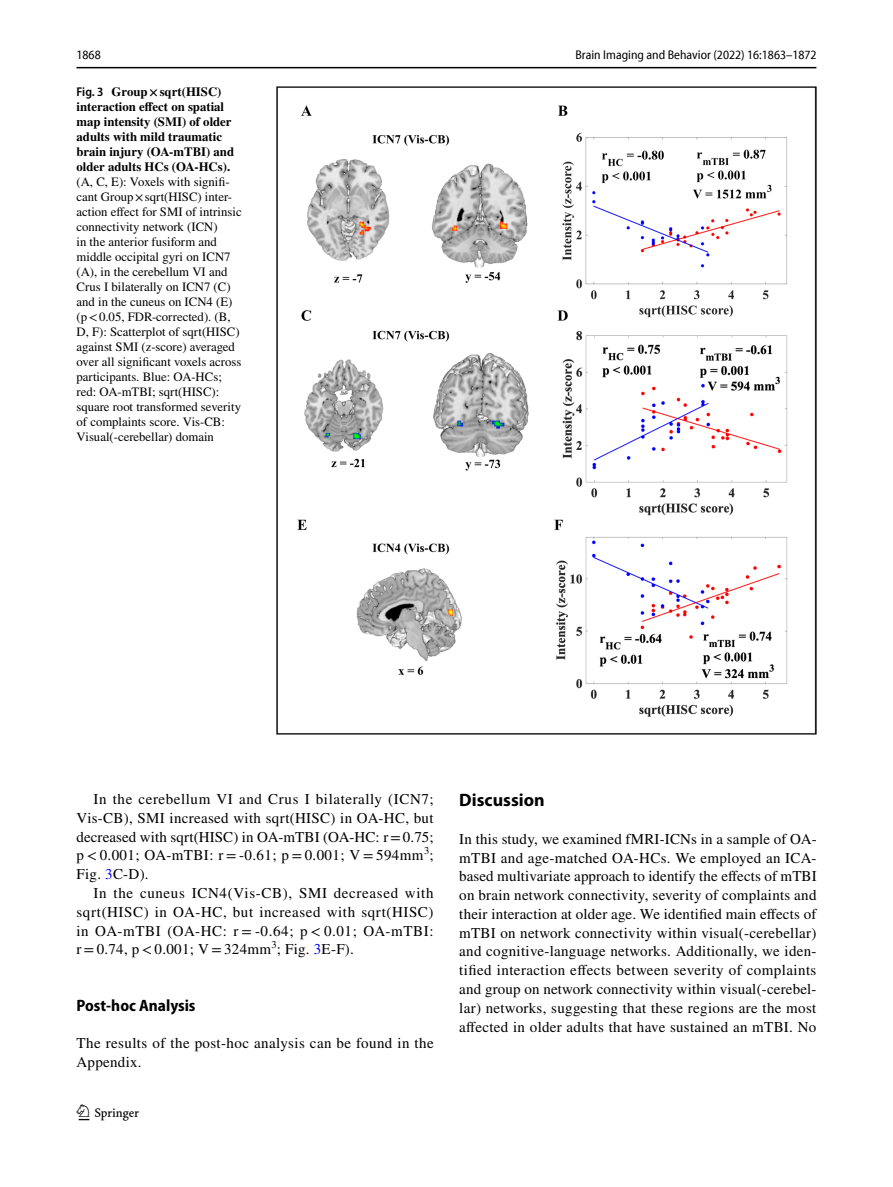
<style>
.page{position:relative;width:893px;height:1187px;background:#fff}
.page>*{position:absolute;margin:0;border:0;box-sizing:border-box;transform-origin:0 0}
.t1{font:22.5px "Springnew Regular 2";color:#000}
.t2{font:700 18px "Myriad Pro";color:#000}
.t3{font:700 semi-condensed 16.5px "Myriad Pro";color:#000}
.t4{font:15px/18.8px "STIX";letter-spacing:.02em;color:#000;text-align:justify}
.t5{font:12.75px/15px "STIX";color:#000}
.t6{font:700 12.75px/15px "STIX";color:#000}
.t7{font:semi-condensed 12.75px "Myriad Pro Unic";color:#000}
.s1{font-family:"Myriad Pro";font-weight:600;font-stretch:semi-condensed}
.s2{color:#00f}
</style>
<div class="page">
<hr style="left:77px;top:67px;width:739px;height:1px;background:#000">
<img style="left:276px;top:87px;width:540px;height:647px">
<p class="t7" style="left:77px;top:50px;width:26px">1868</p>
<p class="t7" style="left:575px;top:50px;width:243px">Brain Imaging and Behavior (2022) 16:1863–1872</p>
<p class="t6" style="left:77px;top:84px;width:159px"><span class="s1">Fig. 3</span> Group×sqrt(HISC) interaction effect on spatial map intensity (SMI) of older adults with mild traumatic brain injury (OA-mTBI) and older adults HCs (OA-HCs).</p>
<p class="t5" style="left:77px;top:175px;width:167px">(A, C, E): Voxels with signifi&shy;cant Group×sqrt(HISC) inter&shy;action effect for SMI of intrinsic connectivity network (ICN)<br>in the anterior fusiform and middle occipital gyri on ICN7 (A), in the cerebellum VI and<br>Crus I bilaterally on ICN7 (C) and in the cuneus on ICN4 (E) (p&lt;0.05, FDR-corrected). (B,<br>D, F): Scatterplot of sqrt(HISC) against SMI (z-score) averaged over all significant voxels across participants. Blue: OA-HCs; red: OA-mTBI; sqrt(HISC): square root transformed severity of complaints score. Vis-CB:<br>Visual(-cerebellar) domain</p>
<p class="t4" style="left:77px;top:790px;width:359px;text-indent:17px">In the cerebellum VI and Crus I bilaterally (ICN7; Vis-CB), SMI increased with sqrt(HISC) in OA-HC, but decreased with sqrt(HISC) in OA-mTBI (OA-HC: r=0.75; p &lt; 0.001; OA-mTBI: r = -0.61; p = 0.001; V = -594mm<sup>3</sup>; Fig. <span class="s2">3</span>C-D).</p>
<p class="t4" style="left:77px;top:884px;width:359px;text-indent:17px">In the cuneus ICN4(Vis-CB), SMI decreased with sqrt(HISC) in OA-HC, but increased with sqrt(HISC) in OA-mTBI (OA-HC: r = -0.64; p &lt; 0.01; OA-mTBI: r=0.74, p&lt;0.001; V = -324mm<sup>3</sup>; Fig. <span class="s2">3</span>E-F).</p>
<p class="t3" style="left:77px;top:995px;width:121px">Post‑hoc Analysis</p>
<p class="t4" style="left:77px;top:1034px;width:359px">The results of the post-hoc analysis can be found in the<br>Appendix.</p>
<h1 class="t1" style="left:79px;top:1104px;width:62px">1 3</h1>
<p class="t2" style="left:459px;top:788px;width:87px">Discussion</p>
<p class="t4" style="left:459px;top:830px;width:359px">In this study, we examined fMRI-ICNs in a sample of OA&shy;mTBI and age-matched OA-HCs. We employed an ICA&shy;based multivariate approach to identify the effects of mTBI on brain network connectivity, severity of complaints and their interaction at older age. We identified main effects of mTBI on network connectivity within visual(-cerebellar) and cognitive-language networks. Additionally, we iden&shy;tified interaction effects between severity of complaints and group on network connectivity within visual(-cerebel&shy;lar) networks, suggesting that these regions are the most affected in older adults that have sustained an mTBI. No</p>
</div>
